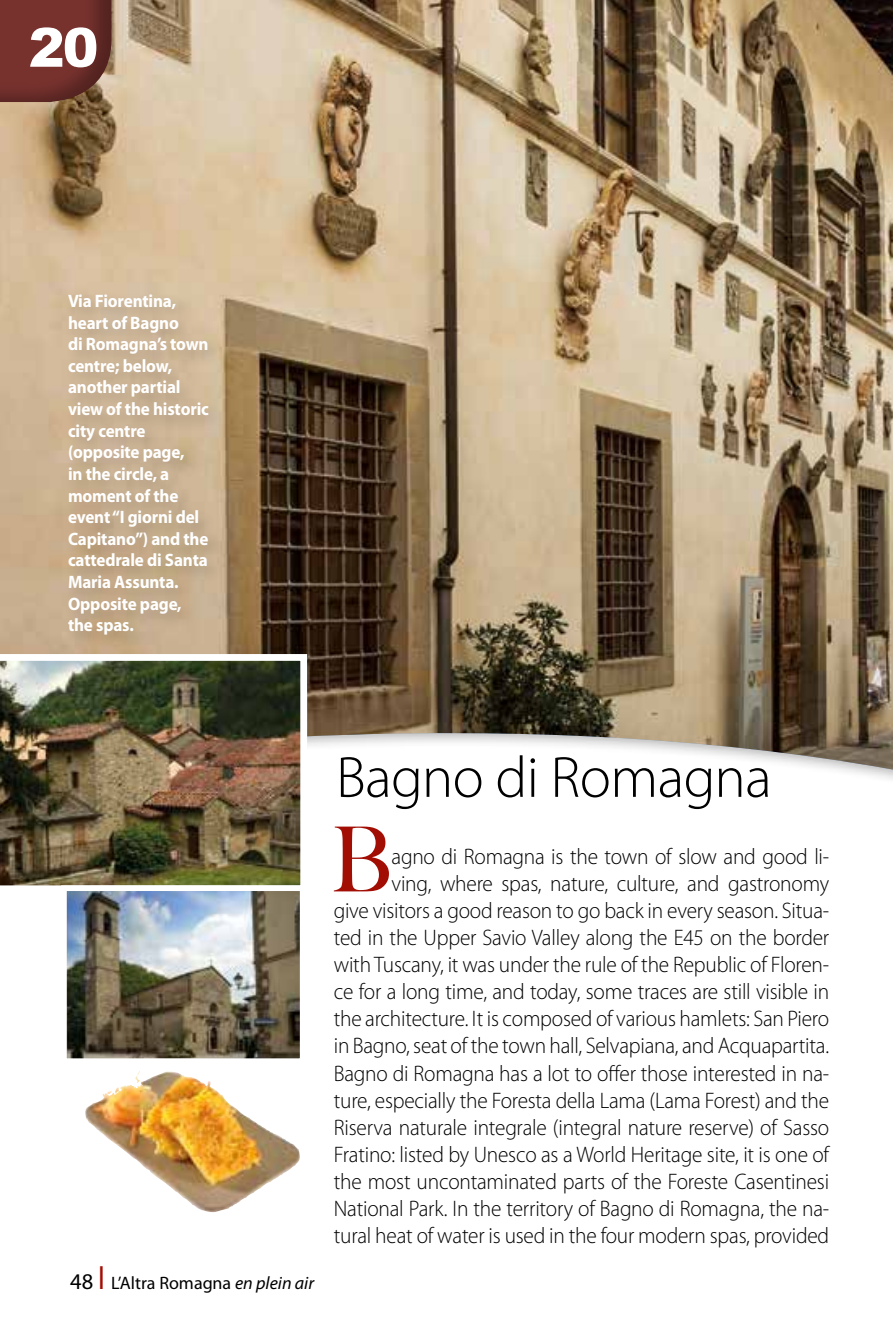
<style>
.page{position:relative;width:893px;height:1340px;background:#fff}
.page>*{position:absolute;margin:0;border:0;box-sizing:border-box;transform-origin:0 0}
.t1{font:500 90px "Big Caslon";color:#a20e04;scale:.95 1}
.t2{font:300 58.5px "Myriad Pro";letter-spacing:-.01em;color:#000}
.t3{font:900 54px "Arial";color:#fff}
.t4{font:300 22.5px/27px "Myriad Pro";letter-spacing:-.01em;color:#000;text-align:right;scale:.95 1}
.t5{font:700 18px/21.6px "Myriad Pro";letter-spacing:-.01em;color:#fff;scale:.95 1}
.t6{font:18px "Myriad Pro";color:#000}
.s1{font-size:22.5px}
.s2{font-weight:600;font-size:33.75px;color:#a20e04}
.s3{font-style:italic}
</style>
<div class="page">
<img style="left:0;top:0;width:893px;height:769px">
<div style="left:0;top:0;width:114px;height:104px;background:#000;opacity:.3"></div>
<img style="left:0;top:654px;width:307px;height:232px">
<img style="left:68px;top:892px;width:230px;height:165px">
<div style="left:61px;top:885px;width:244px;height:179px;border:6px solid #fff"></div>
<img style="left:85px;top:1071px;width:215px;height:141px">
<div style="left:63px;top:289px;width:163px;height:363px;background:#000;opacity:.2"></div>
<h3 class="t3" style="left:29px;top:8px;width:71px">20</h3>
<p class="t5" style="left:68px;top:289px;width:150px">Via Fiorentina, heart of Bagno<br>di Romagna’s town centre; below, another partial view of the historic city centre (opposite page,<br>in the circle, a moment of the event “I giorni del<br>Capitano”) and the cattedrale di Santa<br>Maria Assunta.<br>Opposite page, the spas.</p>
<p class="t6" style="left:70px;top:1271px;width:245px"><span class="s1">48</span> <span class="s2">I</span> L’Altra Romagna <span class="s3">en plein air</span></p>
<h2 class="t2" style="left:336px;top:742px;width:437px">Bagno di Romagna</h2>
<h1 class="t1" style="left:330px;top:785px;width:69px">B</h1>
<p class="t4" style="left:334px;top:843px;width:523px">agno di Romagna is the town of slow and good li-<br>ving, where spas, nature, culture, and gastronomy<br>give visitors a good reason to go back in every season. Situa&shy;ted in the Upper Savio Valley along the E45 on the border with Tuscany, it was under the rule of the Republic of Floren&shy;ce for a long time, and today, some traces are still visible in the architecture. It is composed of various hamlets: San Piero in Bagno, seat of the town hall, Selvapiana, and Acquapartita.<br>Bagno di Romagna has a lot to offer those interested in na&shy;ture, especially the Foresta della Lama (Lama Forest) and the Riserva naturale integrale (integral nature reserve) of Sasso Fratino: listed by Unesco as a World Heritage site, it is one of the most uncontaminated parts of the Foreste Casentinesi National Park. In the territory of Bagno di Romagna, the na&shy;tural heat of water is used in the four modern spas, provided</p>
</div>
